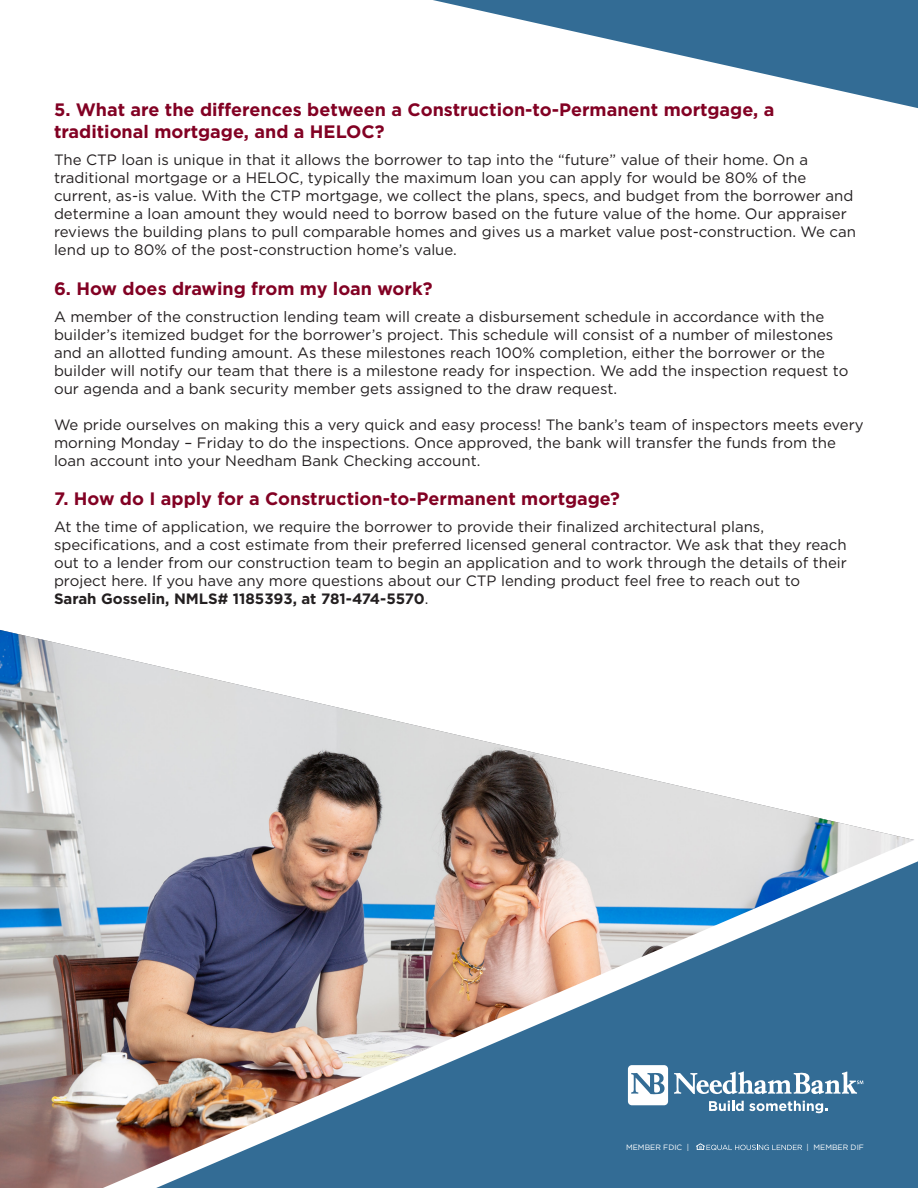
<style>
.page{position:relative;width:918px;height:1188px;background:#fff}
.page>*{position:absolute;margin:0;border:0;box-sizing:border-box;transform-origin:0 0}
.t1{font:700 18px/21.6px "Gotham";color:#820123}
.t2{font:15px/18px "Gotham";color:#231f20}
.t3{font:7.65px "Gotham";color:#fff}
.s1{font-weight:700}
</style>
<div class="page">
<img style="left:0;top:630px;width:710px;height:558px">
<svg style="left:433px;top:0;width:485px;height:108px"></svg>
<img style="left:48px;top:793px;width:870px;height:395px">
<svg style="left:628px;top:1065px;width:40px;height:40px"></svg>
<svg style="left:674px;top:1071px;width:189px;height:42px"></svg>
<svg style="left:696px;top:1143px;width:106px;height:7px"></svg>
<p class="t1" style="left:54px;top:99px;width:722px">5. What are the differences between a Construction-to-Permanent mortgage, a traditional mortgage, and a HELOC?</p>
<p class="t2" style="left:54px;top:150px;width:804px">The CTP loan is unique in that it allows the borrower to tap into the “future” value of their home. On a traditional mortgage or a HELOC, typically the maximum loan you can apply for would be 80% of the current, as-is value. With the CTP mortgage, we collect the plans, specs, and budget from the borrower and determine a loan amount they would need to borrow based on the future value of the home. Our appraiser reviews the building plans to pull comparable homes and gives us a market value post-construction. We can lend up to 80% of the post-construction home’s value.</p>
<p class="t1" style="left:54px;top:277px;width:380px">6. How does drawing from my loan work?</p>
<p class="t2" style="left:54px;top:307px;width:796px">A member of the construction lending team will create a disbursement schedule in accordance with the builder’s itemized budget for the borrower’s project. This schedule will consist of a number of milestones and an allotted funding amount. As these milestones reach 100% completion, either the borrower or the builder will notify our team that there is a milestone ready for inspection. We add the inspection request to our agenda and a bank security member gets assigned to the draw request.</p>
<p class="t2" style="left:54px;top:415px;width:811px">We pride ourselves on making this a very quick and easy process! The bank’s team of inspectors meets every morning Monday – Friday to do the inspections. Once approved, the bank will transfer the funds from the loan account into your Needham Bank Checking account.</p>
<p class="t1" style="left:54px;top:488px;width:568px">7. How do I apply for a Construction-to-Permanent mortgage?</p>
<p class="t2" style="left:54px;top:518px;width:794px">At the time of application, we require the borrower to provide their finalized architectural plans, specifications, and a cost estimate from their preferred licensed general contractor. We ask that they reach out to a lender from our construction team to begin an application and to work through the details of their project here. If you have any more questions about our CTP lending product feel free to reach out to<br><span class="s1">Sarah Gosselin, NMLS# 1185393, at 781-474-5570</span>.</p>
<p class="t3" style="left:626px;top:1142px;width:65px">MEMBER FDIC |</p>
<p class="t3" style="left:807px;top:1142px;width:59px">| MEMBER DIF</p>
</div>
